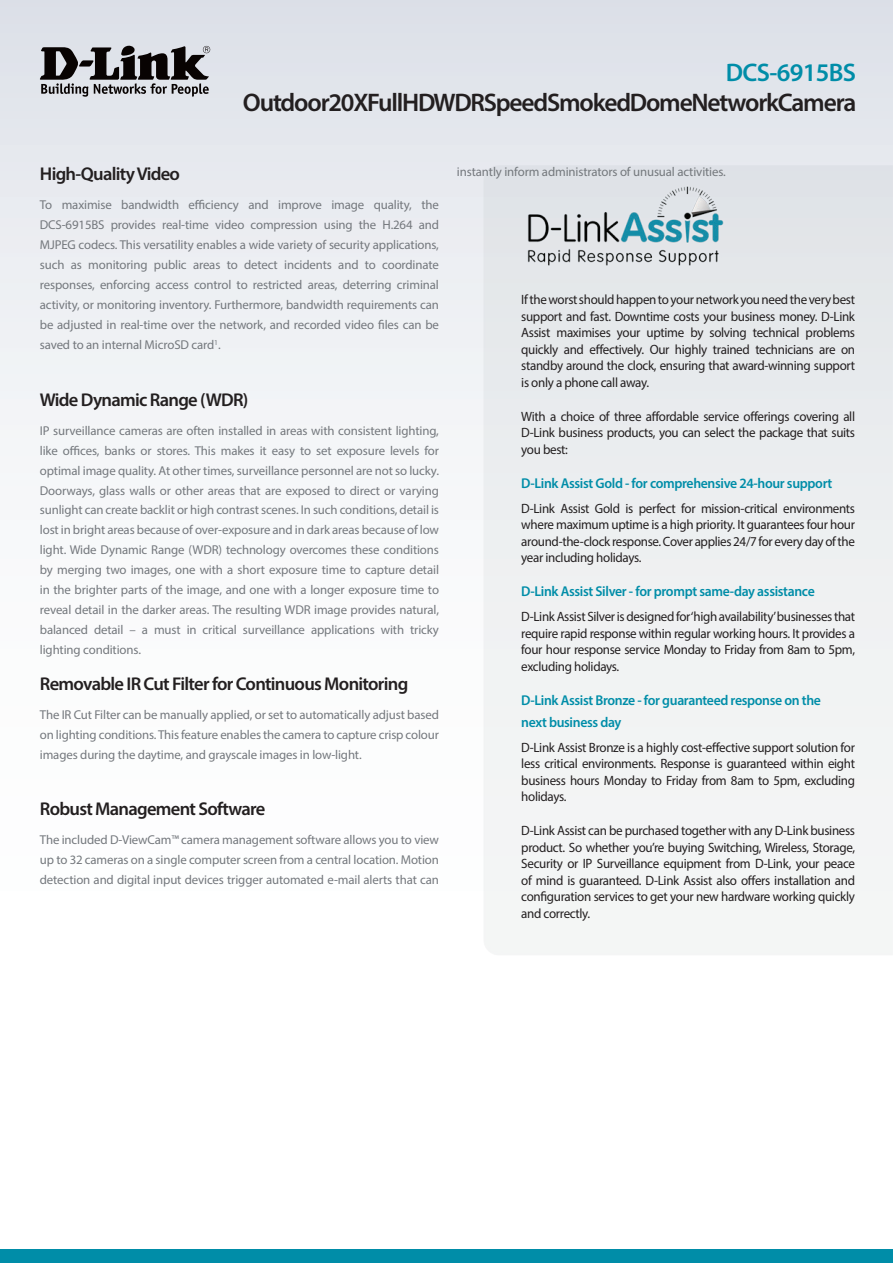
<style>
.page{position:relative;width:893px;height:1263px;background:#fff}
.page>*{position:absolute;margin:0;border:0;box-sizing:border-box;transform-origin:0 0}
.t1{font:600 25.5px "Myriad Pro";letter-spacing:-.045em;color:#231f20}
.t2{font:600 25.5px "Myriad Pro";letter-spacing:-.025em;color:#008da8}
.t3{font:600 18.6px "Myriad Pro";letter-spacing:-.04em;color:#231f20}
.t4{font:600 14.25px/22px "Myriad Pro";letter-spacing:-.025em;color:#008da8}
.t5{font:13.5px/16.5px "Myriad Pro";letter-spacing:-.025em;color:#231f20;text-align:justify}
.t6{font:12.9px/20px "Myriad Pro";letter-spacing:-.01em;color:#74787d;text-align:justify}
.s1{font-size:12.75px}
</style>
<div class="page">
<div style="left:0;top:0;width:893px;height:1084px;background:linear-gradient(to bottom,#e3e6ec,#fff)"></div>
<div style="left:0;top:1249px;width:893px;height:14px;background:#008da8"></div>
<svg style="left:40px;top:46px;width:170px;height:51px"></svg>
<img style="left:464px;top:153px;width:429px;height:883px">
<h1 class="t2" style="left:726px;top:56px;width:132px">DCS-6915BS</h1>
<h1 class="t1" style="left:243px;top:86px;width:615px">Outdoor 20X Full HD WDR Speed Smoked Dome Network Camera</h1>
<h2 class="t3" style="left:40px;top:162px;width:142px">High-Quality Video</h2>
<p class="t6" style="left:40px;top:195px;width:401px">To maximise bandwidth efficiency and improve image quality, the DCS-6915BS provides real-time video compression using the H.264 and MJPEG codecs. This versatility enables a wide variety of security applications, such as monitoring public areas to detect incidents and to coordinate responses, enforcing access control to restricted areas, deterring criminal activity, or monitoring inventory. Furthermore, bandwidth requirements can be adjusted in real-time over the network, and recorded video files can be saved to an internal MicroSD card<sup>1</sup>.</p>
<h2 class="t3" style="left:40px;top:388px;width:210px">Wide Dynamic Range (WDR)</h2>
<p class="t6" style="left:40px;top:420px;width:401px">IP surveillance cameras are often installed in areas with consistent lighting, like offices, banks or stores. This makes it easy to set exposure levels for optimal image quality. At other times, surveillance personnel are not so lucky.<br>Doorways, glass walls or other areas that are exposed to direct or varying sunlight can create backlit or high contrast scenes. In such conditions, detail is lost in bright areas because of over-exposure and in dark areas because of low light. Wide Dynamic Range (WDR) technology overcomes these conditions by merging two images, one with a short exposure time to capture detail in the brighter parts of the image, and one with a longer exposure time to reveal detail in the darker areas. The resulting WDR image provides natural, balanced detail – a must in critical surveillance applications with tricky lighting conditions.</p>
<h2 class="t3" style="left:40px;top:672px;width:370px">Removable IR Cut Filter for Continuous Monitoring</h2>
<p class="t6" style="left:40px;top:704px;width:401px">The IR Cut Filter can be manually applied, or set to automatically adjust based on lighting conditions. This feature enables the camera to capture crisp colour images during the daytime, and grayscale images in low-light.</p>
<h2 class="t3" style="left:40px;top:797px;width:227px">Robust Management Software</h2>
<p class="t6" style="left:40px;top:829px;width:401px">The included D-ViewCam<span class="s1">™</span> camera management software allows you to view up to 32 cameras on a single computer screen from a central location. Motion detection and digital input devices trigger automated e-mail alerts that can</p>
<p class="t6" style="left:457px;top:162px;width:270px">instantly inform administrators of unusual activities.</p>
<p class="t5" style="left:521px;top:291px;width:335px">If the worst should happen to your network you need the very best support and fast. Downtime costs your business money. D-Link Assist maximises your uptime by solving technical problems quickly and effectively. Our highly trained technicians are on standby around the clock, ensuring that award-winning support is only a phone call away.</p>
<p class="t5" style="left:521px;top:408px;width:335px">With a choice of three affordable service offerings covering all D-Link business products, you can select the package that suits you best:</p>
<p class="t4" style="left:521px;top:471px;width:313px">D-Link Assist Gold - for comprehensive 24-hour support</p>
<p class="t5" style="left:521px;top:500px;width:335px">D-Link Assist Gold is perfect for mission-critical environments where maximum uptime is a high priority. It guarantees four hour around-the-clock response. Cover applies 24/7 for every day of the year including holidays.</p>
<p class="t4" style="left:521px;top:580px;width:295px">D-Link Assist Silver - for prompt same-day assistance</p>
<p class="t5" style="left:521px;top:608px;width:335px">D-Link Assist Silver is designed for ‘high availability’businesses that require rapid response within regular working hours. It provides a four hour response service Monday to Friday from 8am to 5pm, excluding holidays.</p>
<p class="t4" style="left:521px;top:688px;width:301px">D-Link Assist Bronze - for guaranteed response on the next business day</p>
<p class="t5" style="left:521px;top:739px;width:335px">D-Link Assist Bronze is a highly cost-effective support solution for less critical environments. Response is guaranteed within eight business hours Monday to Friday from 8am to 5pm, excluding holidays.</p>
<p class="t5" style="left:521px;top:822px;width:335px">D-Link Assist can be purchased together with any D-Link business product. So whether you’re buying Switching, Wireless, Storage, Security or IP Surveillance equipment from D-Link, your peace of mind is guaranteed. D-Link Assist also offers installation and configuration services to get your new hardware working quickly and correctly.</p>
</div>
